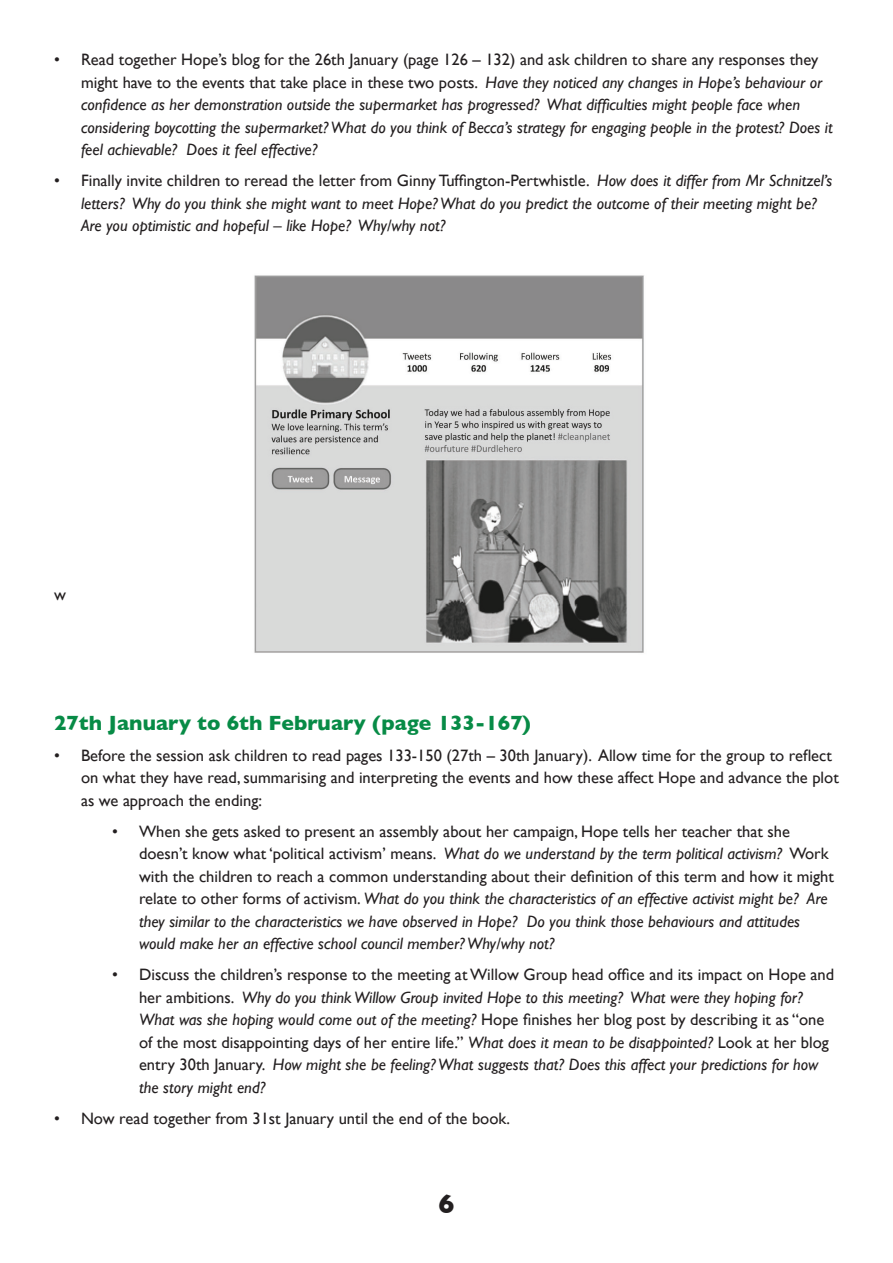
<style>
.page{position:relative;width:893px;height:1263px;background:#fff}
.page>*{position:absolute;margin:0;border:0;box-sizing:border-box;transform-origin:0 0}
.t1{font:700 27px "Gill Sans";color:#231f20}
.t2{font:700 21px "Gill Sans";color:#078b46}
.t3{font:italic 16.5px/22.5px "Gill Sans";color:#231f20}
.t4{font:16.5px/22.5px "Gill Sans";color:#231f20}
.s1{font-style:normal}
</style>
<div class="page">
<img style="left:254px;top:275px;width:390px;height:378px">
<p class="t3" style="left:81px;top:49px;width:753px;text-indent:-27px"><span class="s1">• Read together Hope’s blog for the 26th January (page 126 – 132) and ask children to share any responses they might have to the events that take place in these two posts.</span> Have they noticed any changes in Hope’s behaviour or confidence as her demonstration outside the supermarket has progressed? What difficulties might people face when considering boycotting the supermarket? What do you think of Becca’s strategy for engaging people in the protest? Does it feel achievable? Does it feel effective?</p>
<p class="t3" style="left:81px;top:170px;width:753px;text-indent:-27px"><span class="s1">• Finally invite children to reread the letter from Ginny Tuffington-Pertwhistle.</span> How does it differ from Mr Schnitzel’s letters? Why do you think she might want to meet Hope? What do you predict the outcome of their meeting might be?<br>Are you optimistic and hopeful – like Hope? Why/why not?</p>
<p class="t4" style="left:54px;top:583px;width:13px">w</p>
<p class="t2" style="left:54px;top:706px;width:478px">27th January to 6th February (page 133-167)</p>
<p class="t4" style="left:81px;top:743px;width:759px;text-indent:-27px">• Before the session ask children to read pages 133-150 (27th – 30th January). Allow time for the group to reflect on what they have read, summarising and interpreting the events and how these affect Hope and advance the plot as we approach the ending:</p>
<p class="t3" style="left:139px;top:820px;width:696px;text-indent:-27px"><span class="s1">• When she gets asked to present an assembly about her campaign, Hope tells her teacher that she doesn’t know what ‘political activism’ means.</span> What do we understand by the term political activism? <span class="s1">Work with the children to reach a common understanding about their definition of this term and how it might relate to other forms of activism.</span> What do you think the characteristics of an effective activist might be? Are they similar to the characteristics we have observed in Hope? Do you think those behaviours and attitudes would make her an effective school council member? Why/why not?</p>
<p class="t3" style="left:139px;top:963px;width:697px;text-indent:-27px"><span class="s1">• Discuss the children’s response to the meeting at Willow Group head office and its impact on Hope and her ambitions.</span> Why do you think Willow Group invited Hope to this meeting? What were they hoping for?<br>What was she hoping would come out of the meeting? <span class="s1">Hope finishes her blog post by describing it as “one of the most disappointing days of her entire life.”</span> What does it mean to be disappointed? <span class="s1">Look at her blog entry 30th January.</span> How might she be feeling? What suggests that? Does this affect your predictions for how the story might end?</p>
<p class="t4" style="left:54px;top:1106px;width:457px">• Now read together from 31st January until the end of the book.</p>
<p class="t1" style="left:438px;top:1183px;width:18px">6</p>
</div>
